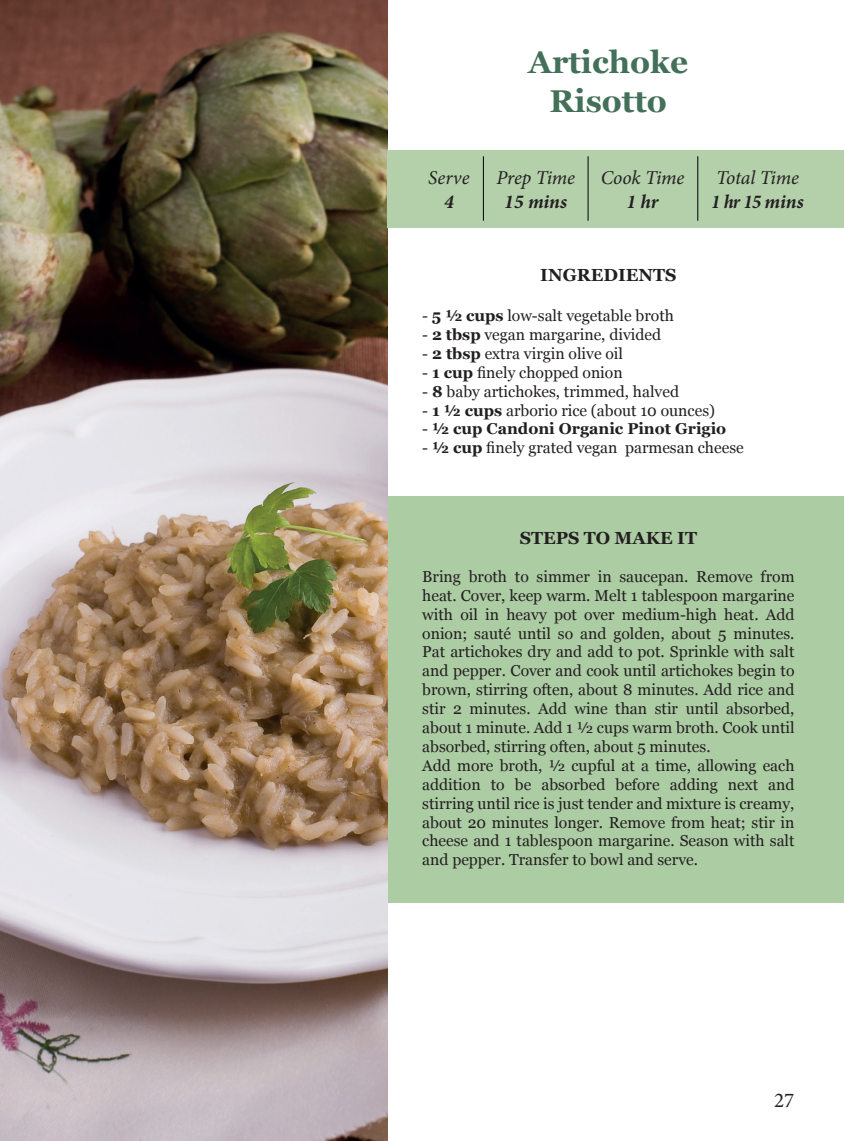
<style>
.page{position:relative;width:844px;height:1141px;background:#fff}
.page>*{position:absolute;margin:0;border:0;box-sizing:border-box;transform-origin:0 0}
.t1{font:700 31.5px/38.5px "Georgia";color:#437059;text-align:center}
.t2{font:21px "Minion Pro";color:#231f20}
.t3{font:italic 19.6px "Minion Pro";letter-spacing:-.01em;color:#231f20}
.t4{font:italic 700 19.6px "Minion Pro";letter-spacing:-.01em;color:#231f20}
.t5{font:italic 700 19.6px "Minion Pro";letter-spacing:-.01em;color:#231f20;scale:.95 1}
.t6{font:700 17.5px "Georgia";color:#231f20}
.t7{font:15.75px/18.9px "Georgia";color:#231f20}
.t8{font:700 15.75px "Georgia";color:#231f20}
.s1{font-weight:700}
.s2{font-weight:400}
</style>
<div class="page">
<div style="left:373px;top:496px;width:470px;height:407px;background:#accca3"></div>
<img style="left:0;top:0;width:387px;height:1141px">
<div style="left:387px;top:150px;width:456px;height:77px;background:#b4d0ab"></div>
<hr style="left:483px;top:156px;width:1px;height:65px;background:#000">
<hr style="left:587px;top:156px;width:1px;height:65px;background:#000">
<hr style="left:697px;top:156px;width:1px;height:65px;background:#000">
<p class="t3" style="left:428px;top:165px;width:43px">Serve</p>
<p class="t4" style="left:444px;top:188px;width:11px">4</p>
<h1 class="t1" style="left:528px;top:42px;width:162px">Artichoke<br>Risotto</h1>
<p class="t3" style="left:496px;top:165px;width:80px">Prep Time</p>
<p class="t4" style="left:504px;top:188px;width:64px">15 mins</p>
<p class="t3" style="left:600px;top:165px;width:85px">Cook Time</p>
<p class="t4" style="left:626px;top:188px;width:33px">1 hr</p>
<p class="t3" style="left:716px;top:165px;width:84px">Total Time</p>
<p class="t5" style="left:711px;top:188px;width:99px">1 hr 15 mins</p>
<p class="t6" style="left:540px;top:262px;width:138px">INGREDIENTS</p>
<p class="t7" style="left:422px;top:305px;width:253px">- <span class="s1">5 ½ cups</span> low-salt vegetable broth</p>
<p class="t7" style="left:422px;top:324px;width:240px">- <span class="s1">2 tbsp</span> vegan margarine, divided</p>
<p class="t7" style="left:422px;top:343px;width:202px">- <span class="s1">2 tbsp</span> extra virgin olive oil</p>
<p class="t7" style="left:422px;top:362px;width:202px">- <span class="s1">1 cup</span> finely chopped onion</p>
<p class="t7" style="left:422px;top:381px;width:258px">- <span class="s1">8</span> baby artichokes, trimmed, halved</p>
<p class="t7" style="left:422px;top:400px;width:294px">- <span class="s1">1 ½ cups</span> arborio rice (about 10 ounces)</p>
<p class="t8" style="left:422px;top:417px;width:305px"><span class="s2">-</span> ½ cup Candoni Organic Pinot Grigio</p>
<p class="t7" style="left:422px;top:438px;width:323px">- <span class="s1">½ cup</span> finely grated vegan parmesan cheese</p>
<p class="t6" style="left:519px;top:525px;width:179px">STEPS TO MAKE IT</p>
<p class="t7" style="left:422px;top:566px;width:374px">Bring broth to simmer in saucepan. Remove from heat. Cover, keep warm. Melt 1 tablespoon margarine with oil in heavy pot over medium-high heat. Add onion; sauté until so and golden, about 5 minutes.<br>Pat artichokes dry and add to pot. Sprinkle with salt and pepper. Cover and cook until artichokes begin to brown, stirring often, about 8 minutes. Add rice and stir 2 minutes. Add wine than stir until absorbed, about 1 minute. Add 1 ½ cups warm broth. Cook until absorbed, stirring often, about 5 minutes.<br>Add more broth, ½ cupful at a time, allowing each addition to be absorbed before adding next and stirring until rice is just tender and mixture is creamy, about 20 minutes longer. Remove from heat; stir in cheese and 1 tablespoon margarine. Season with salt and pepper. Transfer to bowl and serve.</p>
<h2 class="t2" style="left:774px;top:1086px;width:22px">27</h2>
</div>
